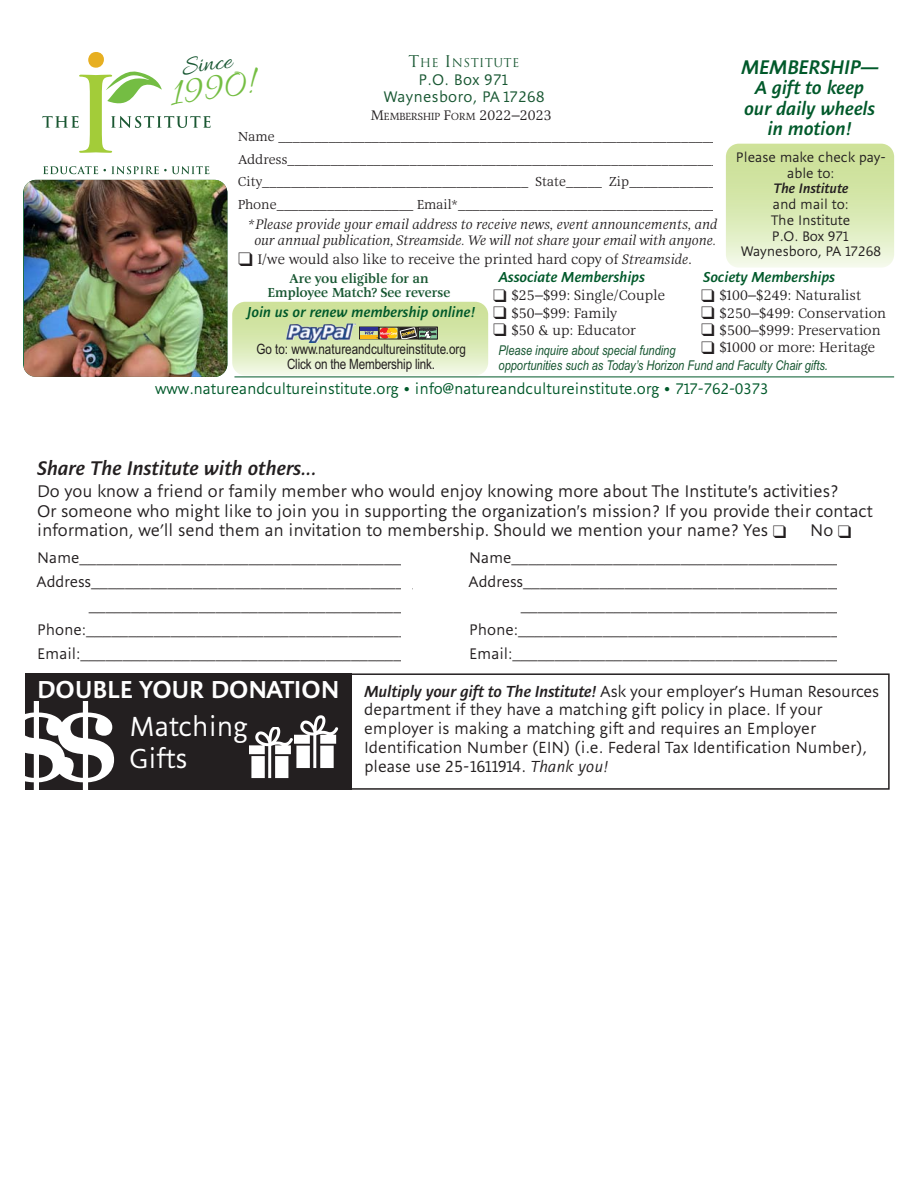
<style>
.page{position:relative;width:918px;height:1188px;background:#fff}
.page>*{position:absolute;margin:0;border:0;box-sizing:border-box;transform-origin:0 0}
.t1{font:700 108px "Georgia";color:#fff}
.t2{font:41.7px "Allura";color:#75be43}
.t3{font:27px "Alinea Sans";color:#fff}
.t4{font:27px "Allura";color:#185732}
.t5{font:500 24px "Alinea Sans";color:#fff}
.t6{font:italic 500 19.5px "Alinea Sans";color:#231f20}
.t7{font:italic 500 19.5px "Alinea Sans";color:#00592a}
.t8{font:italic 500 18.3px "Alinea Sans";color:#00592a}
.t9{font:16.5px/19.5px "Alinea Sans";color:#231f20}
.t10{font:15.75px/18.9px "Alinea Sans";color:#231f20}
.t11{font:15px "Alinea Sans";color:#231f20}
.t12{font:15px "Alinea Sans";color:#00592a}
.t13{font:15px "Alinea Sans";letter-spacing:.025em;color:#185732}
.t14{font:italic 500 14.25px "Alinea Sans";color:#00592a}
.t15{font:14.25px "Arial Narrow";color:#231f20}
.t16{font:13.5px "Alinea Roman";color:#231f20}
.t17{font:italic 13.5px "Alinea Roman";letter-spacing:-.01em;color:#231f20}
.t18{font:italic 13.5px "Arial Narrow";color:#185732}
.t19{font:13.5px/15.8px "Alinea Sans";color:#231f20;text-align:center}
.t20{font:italic 500 13.5px "Alinea Sans";color:#231f20}
.t21{font:12.75px/22.5px "Alinea Roman";color:#231f20}
.t22{font:500 12.75px "Alinea Roman";color:#185732}
.t23{font:11.85px "Trajan Pro";letter-spacing:.035em;color:#185732}
.t24{font:10.2px "Alinea Roman";color:#231f20}
.s1{font-size:15.75px}
.s2{font-size:13.5px}
.s3{font-style:italic}
.s4{font-weight:500;font-style:italic}
</style>
<div class="page">
<div style="left:232px;top:302px;width:256px;height:73px;background:linear-gradient(to bottom,#c5db8c,#edf6dd)"></div>
<div style="left:359px;top:327px;width:20px;height:12px;border:1px solid #231f20"></div>
<hr style="left:360px;top:328px;width:18px;height:3px;background:#2e3092">
<hr style="left:360px;top:335px;width:18px;height:3px;background:#fcb814">
<svg style="left:364px;top:327px;width:72px;height:12px"></svg>
<div style="left:418px;top:327px;width:20px;height:12px;border:1px solid #231f20"></div>
<img style="left:286px;top:324px;width:70px;height:19px">
<hr style="left:234px;top:377px;width:660px;height:1px;background:#00592a">
<div style="left:726px;top:144px;width:168px;height:124px;background:linear-gradient(to bottom,#c6dd8b,#eef6df)"></div>
<img style="left:24px;top:180px;width:203px;height:197px;border-radius:13px">
<div style="left:88px;top:52px;width:16px;height:16px;background:#e7af21;border-radius:50%"></div>
<svg style="left:42px;top:71px;width:169px;height:82px"></svg>
<svg style="left:43px;top:166px;width:55px;height:8px"></svg>
<svg style="left:104px;top:166px;width:105px;height:8px"></svg>
<div style="left:259px;top:673px;width:631px;height:117px;border:2px solid #231f20"></div>
<div style="left:26px;top:673px;width:326px;height:117px;background:#231f20"></div>
<img style="left:249px;top:727px;width:46px;height:52px">
<img style="left:295px;top:715px;width:44px;height:53px">
<p class="t4" style="left:180px;top:52px;width:52px;rotate:-8deg">Since</p>
<p class="t2" style="left:167px;top:70px;width:83px;rotate:-8deg">1990!</p>
<p class="t23" style="left:409px;top:56px;width:112px"><span class="s1">T</span>HE <span class="s1">I</span>NSTITUTE</p>
<p class="t13" style="left:419px;top:73px;width:92px">P.O. Box 971</p>
<p class="t13" style="left:383px;top:91px;width:163px">Waynesboro, PA 17268</p>
<p class="t24" style="left:371px;top:112px;width:183px"><span class="s2">M</span>EMBERSHIP <span class="s2">F</span>ORM <span class="s2">2022– 2023</span></p>
<p class="t21" style="left:238px;top:127px;width:480px">Name _____________________________________________________________</p>
<p class="t21" style="left:238px;top:149px;width:482px">Address____________________________________________________________<br>City_____________________________________ State_____ Zip____________</p>
<p class="t21" style="left:238px;top:194px;width:480px">Phone___________________ Email*____________________________________</p>
<p class="t17" style="left:248px;top:219px;width:471px">*Please provide your email address to receive news, event announcements, and</p>
<p class="t17" style="left:254px;top:234px;width:463px">our annual publication, Streamside. We will not share your email with anyone.</p>
<p class="t16" style="left:238px;top:253px;width:455px">❑ I/we would also like to receive the printed hard copy of <span class="s3">Streamside</span>.</p>
<p class="t7" style="left:741px;top:59px;width:139px">MEMBERSHIP—</p>
<p class="t8" style="left:755px;top:80px;width:110px">A gift to keep</p>
<p class="t8" style="left:744px;top:101px;width:132px">our daily wheels</p>
<p class="t8" style="left:768px;top:121px;width:86px">in motion!</p>
<p class="t19" style="left:736px;top:150px;width:151px">Please make check pay&shy;able to:</p>
<p class="t20" style="left:773px;top:183px;width:77px">The Institute</p>
<p class="t19" style="left:773px;top:198px;width:77px">and mail to:</p>
<p class="t19" style="left:772px;top:213px;width:80px">The Institute</p>
<p class="t19" style="left:772px;top:229px;width:79px">P.O. Box 971</p>
<p class="t19" style="left:741px;top:245px;width:142px">Waynesboro, PA 17268</p>
<p class="t14" style="left:499px;top:271px;width:148px">Associate Memberships</p>
<p class="t14" style="left:703px;top:271px;width:133px">Society Memberships</p>
<p class="t16" style="left:493px;top:290px;width:174px">❑ $25–$99: Single/Couple</p>
<p class="t16" style="left:493px;top:307px;width:126px">❑ $50–$99: Family</p>
<p class="t16" style="left:493px;top:324px;width:145px">❑ $50 &amp; up: Educator</p>
<p class="t22" style="left:290px;top:273px;width:141px">Are you eligible for an</p>
<p class="t22" style="left:268px;top:288px;width:184px">Employee Match? See reverse</p>
<p class="t16" style="left:701px;top:290px;width:162px">❑ $100–$249: Naturalist</p>
<p class="t16" style="left:701px;top:307px;width:187px">❑ $250–$499: Conservation</p>
<p class="t16" style="left:701px;top:324px;width:181px">❑ $500–$999: Preservation</p>
<p class="t16" style="left:701px;top:342px;width:176px">❑ $1000 or more: Heritage</p>
<p class="t14" style="left:247px;top:306px;width:229px">Join us or renew membership online!</p>
<p class="t15" style="left:256px;top:344px;width:211px">Go to: www.natureandcultureinstitute.org</p>
<p class="t15" style="left:287px;top:359px;width:150px">Click on the Membership link.</p>
<p class="t18" style="left:499px;top:345px;width:178px">Please inquire about special funding</p>
<p class="t18" style="left:499px;top:360px;width:331px">opportunities such as Today’s Horizon Fund and Faculty Chair gifts.</p>
<p class="t12" style="left:155px;top:382px;width:615px">www.natureandcultureinstitute.org • info@natureandcultureinstitute.org • 717-762-0373</p>
<p class="t6" style="left:37px;top:459px;width:281px">Share The Institute with others...</p>
<p class="t9" style="left:37px;top:483px;width:803px">Do you know a friend or family member who would enjoy knowing more about The Institute's activities?</p>
<p class="t9" style="left:37px;top:503px;width:837px">Or someone who might like to join you in supporting the organization's mission? If you provide their contact information, we’ll send them an invitation to membership. Should we mention your name? Yes ❑</p>
<p class="t9" style="left:810px;top:522px;width:43px">No ❑</p>
<p class="t11" style="left:37px;top:551px;width:374px">Name_______________________________________</p>
<p class="t11" style="left:469px;top:551px;width:374px">Name_______________________________________</p>
<p class="t11" style="left:37px;top:575px;width:377px">Address______________________________________</p>
<p class="t11" style="left:469px;top:575px;width:377px">Address______________________________________</p>
<p class="t11" style="left:89px;top:599px;width:323px">______________________________________</p>
<p class="t11" style="left:521px;top:599px;width:323px">______________________________________</p>
<p class="t11" style="left:37px;top:623px;width:372px">Phone:______________________________________</p>
<p class="t11" style="left:469px;top:623px;width:372px">Phone:______________________________________</p>
<p class="t11" style="left:37px;top:647px;width:375px">Email:_______________________________________</p>
<p class="t11" style="left:469px;top:647px;width:375px">Email:_______________________________________</p>
<p class="t10" style="left:364px;top:683px;width:516px"><span class="s4">Multiply your gift to The Institute!</span> Ask your employer’s Human Resources department if they have a matching gift policy in place. If your employer is making a matching gift and requires an Employer Identification Number (EIN) (i.e. Federal Tax Identification Number), please use 25-1611914. <span class="s3">Thank you!</span></p>
<p class="t5" style="left:37px;top:679px;width:304px">DOUBLE YOUR DONATION</p>
<p class="t3" style="left:130px;top:715px;width:119px">Matching</p>
<p class="t3" style="left:130px;top:747px;width:59px">Gifts</p>
<p class="t1" style="left:1px;top:682px;width:71px">$</p>
<p class="t1" style="left:50px;top:682px;width:71px">$</p>
</div>
